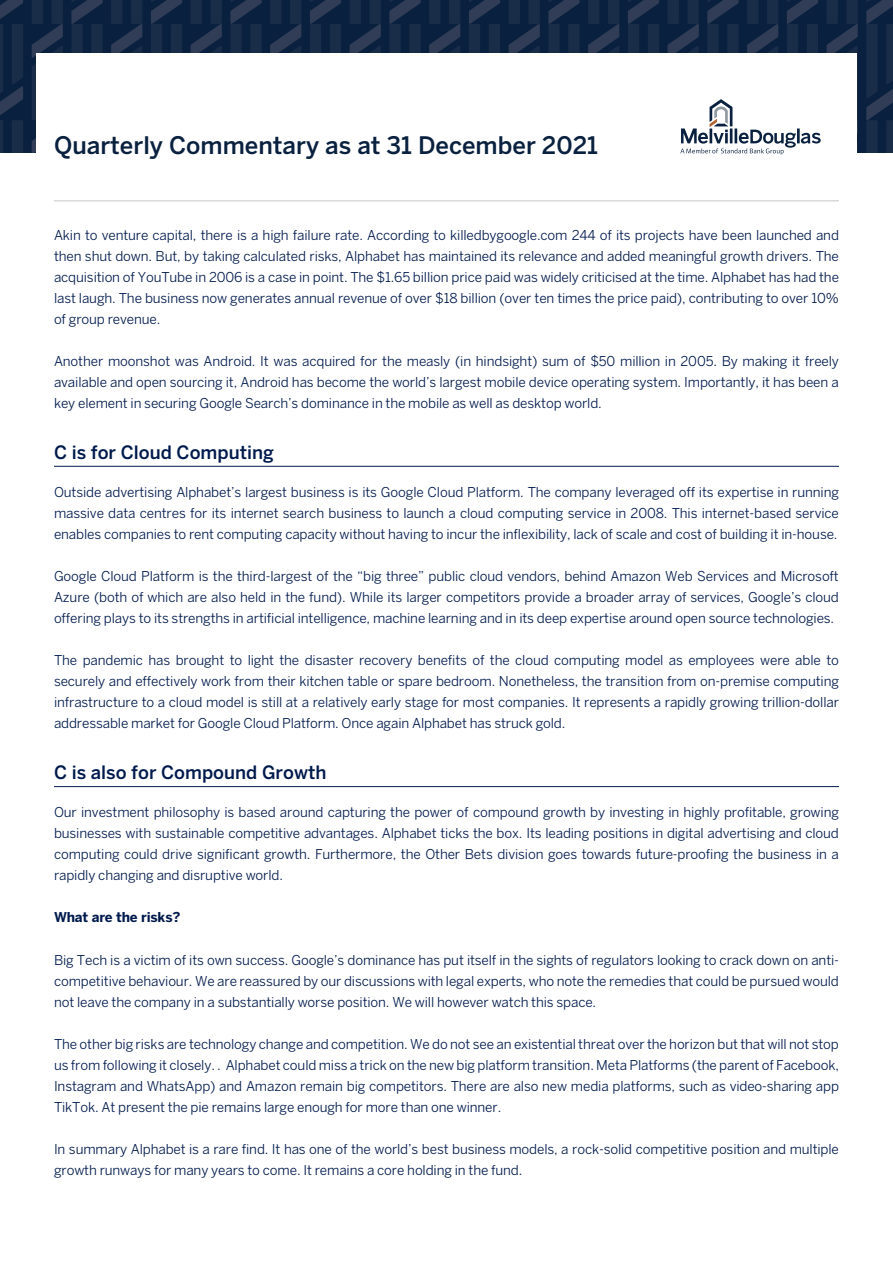
<style>
.page{position:relative;width:893px;height:1263px;background:#fff}
.page>*{position:absolute;margin:0;border:0;box-sizing:border-box;transform-origin:0 0}
.t1{font:500 24px "Benton Sans";color:#09213f}
.Heading_Paragraph{font:500 18.3px "Benton Sans";color:#001a4d}
.Body_COpy{font:13.5px/21px "Benton Sans";letter-spacing:-.01em;color:#001a4d;text-align:justify}
.Body_COpy-2{font:700 13.5px "Benton Sans";letter-spacing:-.01em;color:#001a4d}
</style>
<div class="page">
<div style="left:0;top:0;width:893px;height:152px;background:#09213f"></div>
<svg style="left:0;top:0;width:23px;height:152px"></svg>
<svg style="left:71px;top:0;width:32px;height:53px"></svg>
<svg style="left:32px;top:0;width:31px;height:152px"></svg>
<svg style="left:151px;top:0;width:31px;height:53px"></svg>
<svg style="left:111px;top:0;width:31px;height:53px"></svg>
<svg style="left:230px;top:0;width:32px;height:53px"></svg>
<svg style="left:191px;top:0;width:31px;height:53px"></svg>
<svg style="left:310px;top:0;width:31px;height:53px"></svg>
<svg style="left:270px;top:0;width:31px;height:53px"></svg>
<svg style="left:389px;top:0;width:32px;height:53px"></svg>
<svg style="left:350px;top:0;width:31px;height:53px"></svg>
<svg style="left:469px;top:0;width:31px;height:53px"></svg>
<svg style="left:429px;top:0;width:31px;height:53px"></svg>
<svg style="left:548px;top:0;width:32px;height:53px"></svg>
<svg style="left:509px;top:0;width:31px;height:53px"></svg>
<svg style="left:628px;top:0;width:31px;height:53px"></svg>
<svg style="left:588px;top:0;width:31px;height:53px"></svg>
<svg style="left:866px;top:0;width:27px;height:152px"></svg>
<svg style="left:827px;top:0;width:31px;height:152px"></svg>
<div style="left:36px;top:53px;width:821px;height:164px;background:#fff"></div>
<svg style="left:668px;top:0;width:153px;height:155px"></svg>
<hr style="left:54px;top:200px;width:785px;height:1px;background:#c3c5c9">
<hr style="left:54px;top:466px;width:785px;height:1px;background:#001a4d">
<hr style="left:54px;top:786px;width:785px;height:1px;background:#001a4d">
<h1 class="t1" style="left:54px;top:131px;width:545px">Quarterly Commentary as at 31 December 2021</h1>
<p class="Body_COpy" style="left:54px;top:224px;width:786px">Akin to venture capital, there is a high failure rate. According to killedbygoogle.com 244 of its projects have been launched and then shut down. But, by taking calculated risks, Alphabet has maintained its relevance and added meaningful growth drivers. The acquisition of YouTube in 2006 is a case in point. The $1.65 billion price paid was widely criticised at the time. Alphabet has had the last laugh. The business now generates annual revenue of over $18 billion (over ten times the price paid), contributing to over 10% of group revenue.</p>
<p class="Body_COpy" style="left:54px;top:350px;width:786px">Another moonshot was Android. It was acquired for the measly (in hindsight) sum of $50 million in 2005. By making it freely available and open sourcing it, Android has become the world’s largest mobile device operating system. Importantly, it has been a key element in securing Google Search’s dominance in the mobile as well as desktop world.</p>
<p class="Heading_Paragraph" style="left:54px;top:441px;width:221px">C is for Cloud Computing</p>
<p class="Body_COpy" style="left:54px;top:481px;width:786px">Outside advertising Alphabet’s largest business is its Google Cloud Platform. The company leveraged off its expertise in running massive data centres for its internet search business to launch a cloud computing service in 2008. This internet-based service enables companies to rent computing capacity without having to incur the inflexibility, lack of scale and cost of building it in-house.</p>
<p class="Body_COpy" style="left:54px;top:565px;width:786px">Google Cloud Platform is the third-largest of the “big three” public cloud vendors, behind Amazon Web Services and Microsoft Azure (both of which are also held in the fund). While its larger competitors provide a broader array of services, Google’s cloud offering plays to its strengths in artificial intelligence, machine learning and in its deep expertise around open source technologies.</p>
<p class="Body_COpy" style="left:54px;top:650px;width:787px">The pandemic has brought to light the disaster recovery benefits of the cloud computing model as employees were able to securely and effectively work from their kitchen table or spare bedroom. Nonetheless, the transition from on-premise computing infrastructure to a cloud model is still at a relatively early stage for most companies. It represents a rapidly growing trillion-dollar addressable market for Google Cloud Platform. Once again Alphabet has struck gold.</p>
<p class="Heading_Paragraph" style="left:54px;top:761px;width:274px">C is also for Compound Growth</p>
<p class="Body_COpy" style="left:54px;top:801px;width:786px">Our investment philosophy is based around capturing the power of compound growth by investing in highly profitable, growing businesses with sustainable competitive advantages. Alphabet ticks the box. Its leading positions in digital advertising and cloud computing could drive significant growth. Furthermore, the Other Bets division goes towards future-proofing the business in a rapidly changing and disruptive world.</p>
<p class="Body_COpy-2" style="left:54px;top:909px;width:128px">What are the risks?</p>
<p class="Body_COpy" style="left:54px;top:949px;width:786px">Big Tech is a victim of its own success. Google’s dominance has put itself in the sights of regulators looking to crack down on anti&shy;competitive behaviour. We are reassured by our discussions with legal experts, who note the remedies that could be pursued would not leave the company in a substantially worse position. We will however watch this space.</p>
<p class="Body_COpy" style="left:54px;top:1033px;width:787px">The other big risks are technology change and competition. We do not see an existential threat over the horizon but that will not stop us from following it closely. . Alphabet could miss a trick on the new big platform transition. Meta Platforms (the parent of Facebook, Instagram and WhatsApp) and Amazon remain big competitors. There are also new media platforms, such as video-sharing app TikTok. At present the pie remains large enough for more than one winner.</p>
<p class="Body_COpy" style="left:54px;top:1138px;width:786px">In summary Alphabet is a rare find. It has one of the world’s best business models, a rock-solid competitive position and multiple growth runways for many years to come. It remains a core holding in the fund.</p>
</div>
